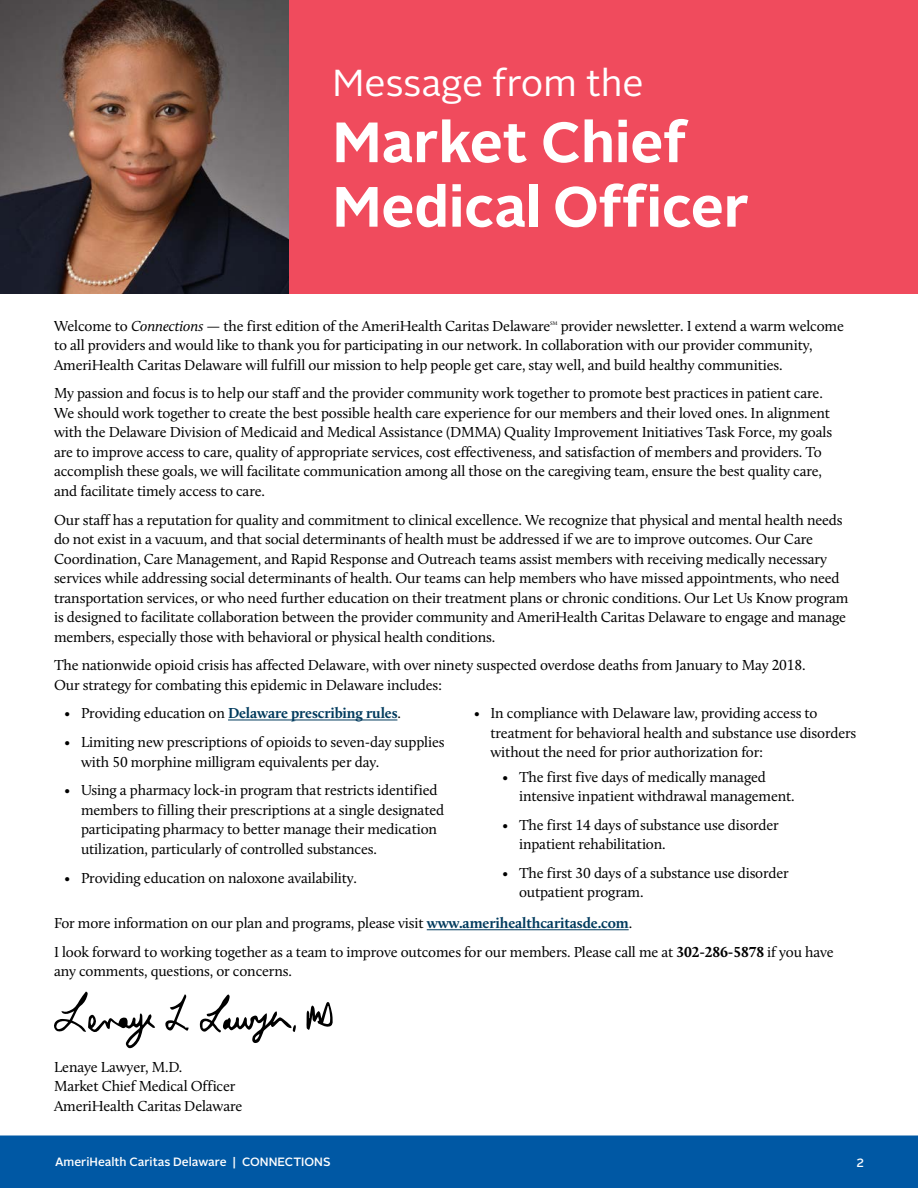
<style>
.page{position:relative;width:918px;height:1188px;background:#fff}
.page>*{position:absolute;margin:0;border:0;box-sizing:border-box;transform-origin:0 0}
.t1{font:700 56.7px/64.5px "Alright Sans";color:#fff}
.t2{font:37.5px "Alright Sans";color:#fff}
.t3{font:15px/19.5px "Calluna";letter-spacing:-.01em;color:#000}
.t4{font:700 15px "Calluna";letter-spacing:-.01em;color:#003a5d}
.t5{font:500 12px "Alright Sans";color:#fff}
.t6{font:5.25px "Calluna";color:#000}
.s1{font-weight:400;color:#000}
.s2{font-style:italic}
.s3{font-weight:700;color:#003a5d}
.s4{font-weight:700}
</style>
<div class="page">
<div style="left:288px;top:0;width:630px;height:294px;background:#f04b5d"></div>
<img style="left:0;top:0;width:288px;height:294px">
<svg style="left:306px;top:1002px;width:27px;height:28px"></svg>
<svg style="left:54px;top:992px;width:101px;height:57px"></svg>
<svg style="left:165px;top:994px;width:24px;height:37px"></svg>
<svg style="left:199px;top:994px;width:97px;height:49px"></svg>
<div style="left:0;top:1136px;width:918px;height:52px;background:#0058a4"></div>
<hr style="left:228px;top:720px;width:169px;height:1px;background:#003a5d">
<hr style="left:427px;top:929px;width:202px;height:1px;background:#003a5d">
<h2 class="t2" style="left:333px;top:57px;width:313px">Message from the</h2>
<h1 class="t1" style="left:333px;top:110px;width:418px">Market Chief<br>Medical Officer</h1>
<p class="t3" style="left:54px;top:316px;width:791px;text-indent:507px">provider newsletter. I extend a warm welcome to all providers and would like to thank you for participating in our network. In collaboration with our provider community,<br>AmeriHealth Caritas Delaware will fulfill our mission to help people get care, stay well, and build healthy communities.</p>
<p class="t3" style="left:54px;top:384px;width:780px">My passion and focus is to help our staff and the provider community work together to promote best practices in patient care.<br>We should work together to create the best possible health care experience for our members and their loved ones. In alignment with the Delaware Division of Medicaid and Medical Assistance (DMMA) Quality Improvement Initiatives Task Force, my goals are to improve access to care, quality of appropriate services, cost effectiveness, and satisfaction of members and providers. To accomplish these goals, we will facilitate communication among all those on the caregiving team, ensure the best quality care, and facilitate timely access to care.</p>
<p class="t3" style="left:54px;top:510px;width:796px">Our staff has a reputation for quality and commitment to clinical excellence. We recognize that physical and mental health needs do not exist in a vacuum, and that social determinants of health must be addressed if we are to improve outcomes. Our Care Coordination, Care Management, and Rapid Response and Outreach teams assist members with receiving medically necessary services while addressing social determinants of health. Our teams can help members who have missed appointments, who need transportation services, or who need further education on their treatment plans or chronic conditions. Our Let Us Know program is designed to facilitate collaboration between the provider community and AmeriHealth Caritas Delaware to engage and manage members, especially those with behavioral or physical health conditions.</p>
<p class="t3" style="left:54px;top:655px;width:753px">The nationwide opioid crisis has affected Delaware, with over ninety suspected overdose deaths from January to May 2018.<br>Our strategy for combating this epidemic in Delaware includes:</p>
<p class="t4" style="left:64px;top:704px;width:338px"><span class="s1">• Providing education on</span> Delaware prescribing rules<span class="s1">.</span></p>
<p class="t3" style="left:81px;top:732px;width:365px;text-indent:-17px">• Limiting new prescriptions of opioids to seven-day supplies with 50 morphine milligram equivalents per day.</p>
<p class="t3" style="left:81px;top:780px;width:365px;text-indent:-16px">• Using a pharmacy lock-in program that restricts identified members to filling their prescriptions at a single designated participating pharmacy to better manage their medication utilization, particularly of controlled substances.</p>
<p class="t3" style="left:64px;top:868px;width:294px">• Providing education on naloxone availability.</p>
<p class="t3" style="left:54px;top:316px;width:498px">Welcome to <span class="s2">Connections</span> — the first edition of the AmeriHealth Caritas Delaware</p>
<p class="t6" style="left:550px;top:320px;width:9px">SM</p>
<p class="t3" style="left:490px;top:704px;width:367px;text-indent:-16px">• In compliance with Delaware law, providing access to treatment for behavioral health and substance use disorders without the need for prior authorization for:</p>
<p class="t3" style="left:519px;top:767px;width:277px;text-indent:-16px">• The first five days of medically managed intensive inpatient withdrawal management.</p>
<p class="t3" style="left:519px;top:815px;width:261px;text-indent:-16px">• The first 14 days of substance use disorder inpatient rehabilitation.</p>
<p class="t3" style="left:519px;top:863px;width:271px;text-indent:-16px">• The first 30 days of a substance use disorder outpatient program.</p>
<p class="t3" style="left:54px;top:909px;width:781px;line-height:28.7px">For more information on our plan and programs, please visit <span class="s3">www.amerihealthcaritasde.com</span>.<br>I look forward to working together as a team to improve outcomes for our members. Please call me at <span class="s4">302-286-5878</span> if you have</p>
<p class="t3" style="left:54px;top:962px;width:239px">any comments, questions, or concerns.</p>
<p class="t3" style="left:54px;top:1057px;width:190px">Lenaye Lawyer, M.D.<br>Market Chief Medical Officer<br>AmeriHealth Caritas Delaware</p>
<p class="t5" style="left:55px;top:1154px;width:277px">AmeriHealth Caritas Delaware | CONNECTIONS</p>
<p class="t5" style="left:856px;top:1154px;width:9px">2</p>
</div>
